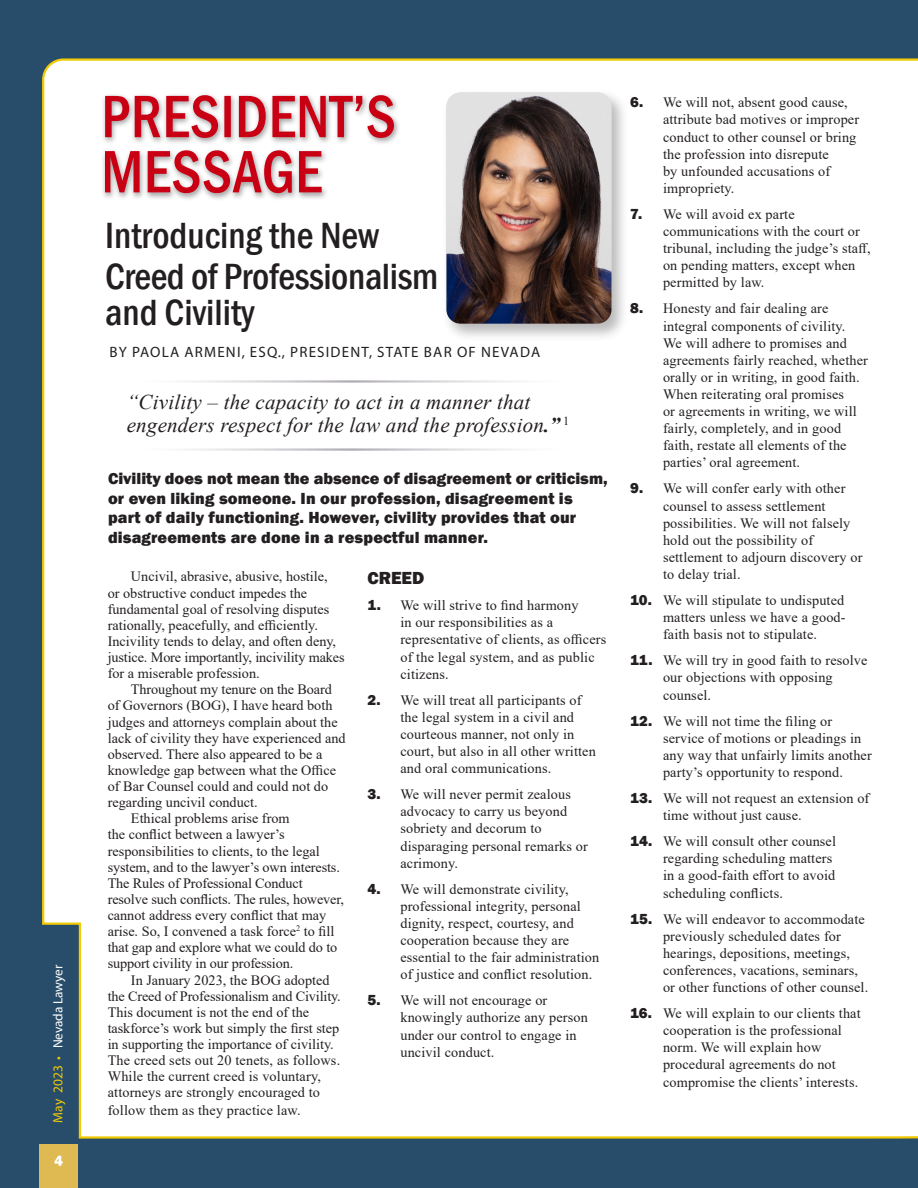
<style>
.page{position:relative;width:918px;height:1188px;background:#284d6a}
.page>*{position:absolute;margin:0;border:0;box-sizing:border-box;transform-origin:0 0}
.t1{font:500 condensed 37.5px/40.5px "Franklin Gothic";color:#231f20}
.t2{font:italic 21px/22.6px "Times New Roman";letter-spacing:.01em;color:#231f20}
.t3{font:800 18px "Franklin Gothic";color:#231f20}
.t4{font:800 16.5px/19.6px "Franklin Gothic";letter-spacing:.01em;color:#231f20}
.t5{font:15px "Myriad Pro";letter-spacing:.08em;color:#231f20}
.t6{font:14.25px/17.1px "Times New Roman";letter-spacing:.01em;color:#231f20}
.t7{font:14.25px/16.2px "Times New Roman";letter-spacing:-.01em;color:#231f20}
.t8{font:13.35px "Myriad Pro";letter-spacing:-.01em;color:#fff}
.s1{font-size:13.5px;color:#f2ca04}
.s2{color:#f2ca04}
.s3{font-weight:700}
.s4{font-family:"Franklin Gothic";font-weight:800;font-size:15px}
</style>
<div class="page">
<div style="left:42px;top:58px;width:876px;height:1081px;background:#fff"></div>
<div style="left:39px;top:1144px;width:39px;height:44px;background:#dfb951"></div>
<div style="left:101px;top:92px;width:300px;height:109px;background:#231f20;opacity:.45"></div>
<svg style="left:105px;top:150px;width:217px;height:43px;background:#d87f88"></svg>
<svg style="left:105px;top:95px;width:289px;height:43px;background:#da858d"></svg>
<div style="left:442px;top:89px;width:186px;height:253px;background:#231f20;opacity:.31"></div>
<img style="left:446px;top:93px;width:166px;height:231px">
<svg style="left:54px;top:1156px;width:9px;height:10px"></svg>
<hr style="left:108px;top:380px;width:486px;height:3px;background:#afabb2">
<hr style="left:108px;top:448px;width:486px;height:3px;background:#afabb2">
<p class="t8" style="left:50px;top:1123px;width:159px;rotate:-90deg"><span class="s1">May 2023</span> <span class="s2">•</span> Nevada Lawyer</p>
<p class="t1" style="left:105px;top:215px;width:335px">Introducing the New<br>Creed of Professionalism</p>
<p class="t1" style="left:105px;top:292px;width:151px">and Civility</p>
<p class="t5" style="left:110px;top:342px;width:432px">BY PAOLA ARMENI, ESQ., PRESIDENT, STATE BAR OF NEVADA</p>
<p class="t2" style="left:127px;top:390px;width:444px">“Civility – the capacity to act in a manner that engenders respect for the law and the profession<span class="s3">.”</span> <sup>1</sup></p>
<p class="t4" style="left:108px;top:469px;width:501px">Civility does not mean the absence of disagreement or criticism, or even liking someone. In our profession, disagreement is part of daily functioning. However, civility provides that our disagreements are done in a respectful manner.</p>
<p class="t6" style="left:108px;top:568px;width:238px;line-height:16.2px;text-indent:23px">Uncivil, abrasive, abusive, hostile,<br>or obstructive conduct impedes the fundamental goal of resolving disputes rationally, peacefully, and efficiently.<br>Incivility tends to delay, and often deny, justice. More importantly, incivility makes for a miserable profession.</p>
<p class="t6" style="left:108px;top:681px;width:239px;line-height:16px;text-indent:23px">Throughout my tenure on the Board of Governors (BOG), I have heard both judges and attorneys complain about the lack of civility they have experienced and observed. There also appeared to be a knowledge gap between what the Office of Bar Counsel could and could not do regarding uncivil conduct.</p>
<p class="t7" style="left:108px;top:810px;width:238px;text-indent:23px">Ethical problems arise from<br>the conflict between a lawyer’s responsibilities to clients, to the legal system, and to the lawyer’s own interests.<br>The Rules of Professional Conduct resolve such conflicts. The rules, however, cannot address every conflict that may arise. So, I convened a task force<sup>2</sup> to fill that gap and explore what we could do to support civility in our profession.</p>
<p class="t6" style="left:108px;top:971px;width:235px;line-height:16.2px;text-indent:23px">In January 2023, the BOG adopted the Creed of Professionalism and Civility.<br>This document is not the end of the taskforce’s work but simply the first step in supporting the importance of civility.<br>The creed sets out 20 tenets, as follows.<br>While the current creed is voluntary, attorneys are strongly encouraged to</p>
<p class="t6" style="left:108px;top:1102px;width:194px">follow them as they practice law.</p>
<p class="t3" style="left:367px;top:566px;width:58px">CREED</p>
<p class="t6" style="left:400px;top:596px;width:207px;text-indent:-33px"><span class="s4">1.</span> We will strive to find harmony<br>in our responsibilities as a representative of clients, as officers of the legal system, and as public citizens.</p>
<p class="t6" style="left:400px;top:691px;width:197px;text-indent:-33px"><span class="s4">2.</span> We will treat all participants of the legal system in a civil and courteous manner, not only in court, but also in all other written and oral communications.</p>
<p class="t6" style="left:400px;top:785px;width:189px;text-indent:-33px"><span class="s4">3.</span> We will never permit zealous advocacy to carry us beyond sobriety and decorum to disparaging personal remarks or acrimony.</p>
<p class="t6" style="left:400px;top:880px;width:200px;text-indent:-33px"><span class="s4">4.</span> We will demonstrate civility, professional integrity, personal dignity, respect, courtesy, and cooperation because they are essential to the fair administration of justice and conflict resolution.</p>
<p class="t6" style="left:400px;top:992px;width:189px;text-indent:-33px"><span class="s4">5.</span> We will not encourage or knowingly authorize any person under our control to engage in uncivil conduct.</p>
<p class="t6" style="left:663px;top:94px;width:198px;text-indent:-33px"><span class="s4">6.</span> We will not, absent good cause, attribute bad motives or improper conduct to other counsel or bring the profession into disrepute<br>by unfounded accusations of impropriety.</p>
<p class="t6" style="left:663px;top:205px;width:209px;text-indent:-33px"><span class="s4">7.</span> We will avoid ex parte communications with the court or tribunal, including the judge’s staff, on pending matters, except when permitted by law.</p>
<p class="t6" style="left:663px;top:300px;width:206px;text-indent:-33px"><span class="s4">8.</span> Honesty and fair dealing are integral components of civility.<br>We will adhere to promises and agreements fairly reached, whether orally or in writing, in good faith.<br>When reiterating oral promises<br>or agreements in writing, we will fairly, completely, and in good faith, restate all elements of the parties’ oral agreement.</p>
<p class="t6" style="left:663px;top:480px;width:201px;text-indent:-33px"><span class="s4">9.</span> We will confer early with other counsel to assess settlement possibilities. We will not falsely hold out the possibility of settlement to adjourn discovery or to delay trial.</p>
<p class="t6" style="left:663px;top:591px;width:184px;text-align:justify;text-indent:-33px"><span class="s4">10.</span> We will stipulate to undisputed matters unless we have a good&shy;faith basis not to stipulate.</p>
<p class="t6" style="left:663px;top:652px;width:206px;text-indent:-33px"><span class="s4">11.</span> We will try in good faith to resolve our objections with opposing counsel.</p>
<p class="t6" style="left:663px;top:712px;width:210px;text-indent:-33px"><span class="s4">12.</span> We will not time the filing or service of motions or pleadings in any way that unfairly limits another party’s opportunity to respond.</p>
<p class="t6" style="left:663px;top:789px;width:208px;text-indent:-33px"><span class="s4">13.</span> We will not request an extension of time without just cause.</p>
<p class="t6" style="left:663px;top:833px;width:175px;text-indent:-33px"><span class="s4">14.</span> We will consult other counsel regarding scheduling matters in a good-faith effort to avoid scheduling conflicts.</p>
<p class="t6" style="left:663px;top:910px;width:207px;text-indent:-33px"><span class="s4">15.</span> We will endeavor to accommodate previously scheduled dates for hearings, depositions, meetings, conferences, vacations, seminars, or other functions of other counsel.</p>
<p class="t6" style="left:663px;top:1004px;width:199px;text-indent:-33px"><span class="s4">16.</span> We will explain to our clients that cooperation is the professional norm. We will explain how procedural agreements do not compromise the clients’ interests.</p>
</div>
